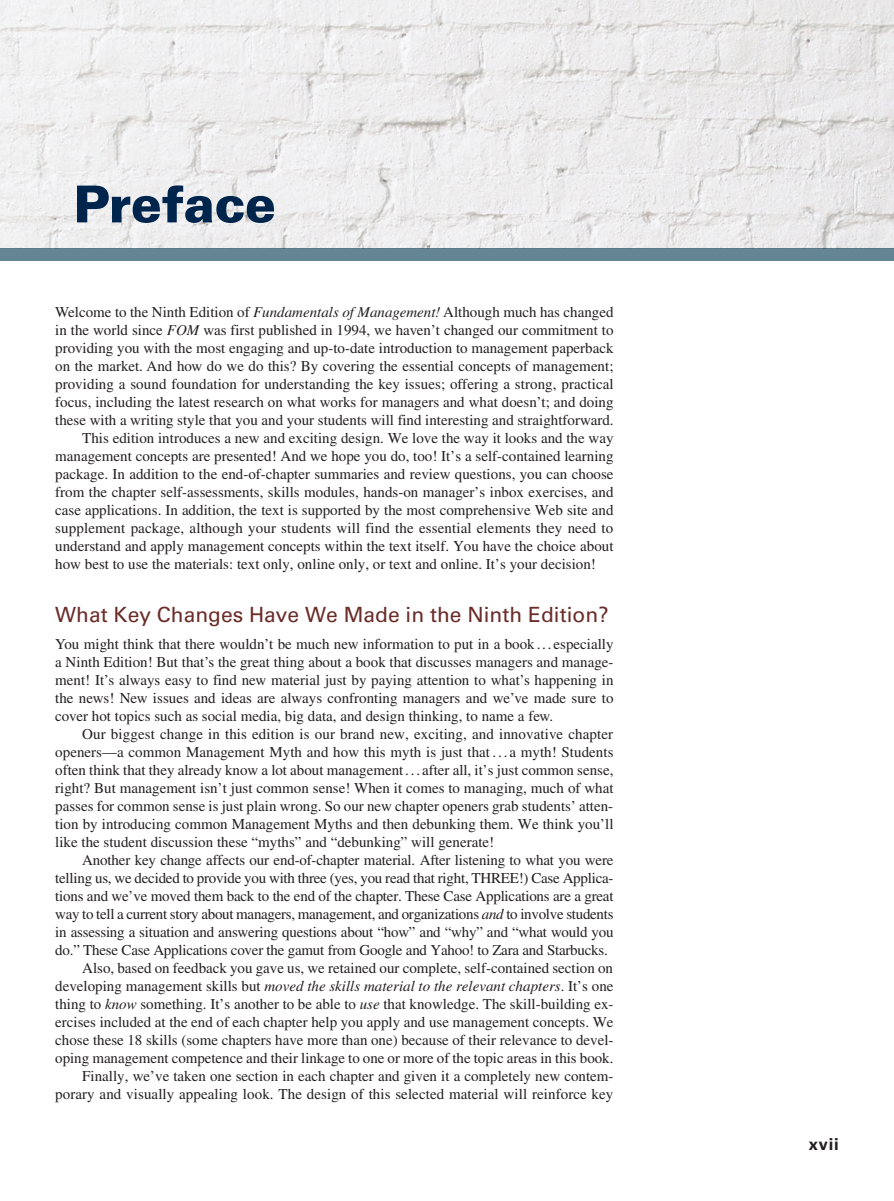
<style>
.page{position:relative;width:894px;height:1201px;background:#fff}
.page>*{position:absolute;margin:0;border:0;box-sizing:border-box;transform-origin:0 0}
.t1{font:900 51px "Univers LT Std";letter-spacing:-.01em;color:#00254c}
.t2{font:21px "Univers LT Std";color:#6a2c29}
.t3{font:700 16.5px "Univers LT Std";color:#231f20}
.t4{font:15px "Times LT Std";color:#231f20}
.t5{font:15px "Times LT Std";letter-spacing:-.02em;color:#231f20}
.t6{font:italic 15px "Times LT Std";color:#231f20}
.s1{font-style:italic}
.s2{font-style:normal}
</style>
<div class="page">
<div style="left:0;top:248px;width:894px;height:12px;background:#638594"></div>
<img style="left:0;top:1px;width:894px;height:247px">
<p class="t1" style="left:73px;top:172px;width:204px">Preface</p>
<p class="t4" style="left:55px;top:304px;width:559px">Welcome to the Ninth Edition of <span class="s1">Fundamentals of Management!</span> Although much has changed</p>
<p class="t4" style="left:55px;top:322px;width:559px">in the world since <span class="s1">FOM</span> was first published in 1994, we haven’t changed our commitment to</p>
<p class="t4" style="left:55px;top:340px;width:560px">providing you with the most engaging and up-to-date introduction to management paperback</p>
<p class="t4" style="left:55px;top:358px;width:559px">on the market. And how do we do this? By covering the essential concepts of management;</p>
<p class="t4" style="left:55px;top:376px;width:560px">providing a sound foundation for understanding the key issues; offering a strong, practical</p>
<p class="t4" style="left:55px;top:394px;width:560px">focus, including the latest research on what works for managers and what doesn’t; and doing</p>
<p class="t4" style="left:55px;top:412px;width:560px">these with a writing style that you and your students will find interesting and straightforward.</p>
<p class="t4" style="left:82px;top:430px;width:532px">This edition introduces a new and exciting design. We love the way it looks and the way</p>
<p class="t4" style="left:55px;top:448px;width:559px">management concepts are presented! And we hope you do, too! It’s a self-contained learning</p>
<p class="t4" style="left:55px;top:466px;width:559px">package. In addition to the end-of-chapter summaries and review questions, you can choose</p>
<p class="t4" style="left:55px;top:484px;width:559px">from the chapter self-assessments, skills modules, hands-on manager’s inbox exercises, and</p>
<p class="t4" style="left:55px;top:502px;width:560px">case applications. In addition, the text is supported by the most comprehensive Web site and</p>
<p class="t4" style="left:55px;top:520px;width:559px">supplement package, although your students will find the essential elements they need to</p>
<p class="t4" style="left:55px;top:538px;width:559px">understand and apply management concepts within the text itself. You have the choice about</p>
<p class="t4" style="left:55px;top:556px;width:542px">how best to use the materials: text only, online only, or text and online. It’s your decision!</p>
<p class="t2" style="left:55px;top:602px;width:555px">What Key Changes Have We Made in the Ninth Edition?</p>
<p class="t4" style="left:55px;top:635px;width:559px">You might think that there wouldn’t be much new information to put in a book. . . especially</p>
<p class="t4" style="left:55px;top:653px;width:560px">a Ninth Edition! But that’s the great thing about a book that discusses managers and manage-</p>
<p class="t4" style="left:55px;top:671px;width:560px">ment! It’s always easy to find new material just by paying attention to what’s happening in</p>
<p class="t4" style="left:55px;top:689px;width:560px">the news! New issues and ideas are always confronting managers and we’ve made sure to</p>
<p class="t4" style="left:55px;top:707px;width:499px">cover hot topics such as social media, big data, and design thinking, to name a few.</p>
<p class="t4" style="left:82px;top:725px;width:532px">Our biggest change in this edition is our brand new, exciting, and innovative chapter</p>
<p class="t4" style="left:55px;top:743px;width:559px">openers—a common Management Myth and how this myth is just that . . . a myth! Students</p>
<p class="t4" style="left:55px;top:761px;width:559px">often think that they already know a lot about management... after all, it’s just common sense,</p>
<p class="t4" style="left:55px;top:779px;width:560px">right? But management isn’t just common sense! When it comes to managing, much of what</p>
<p class="t4" style="left:55px;top:797px;width:559px">passes for common sense is just plain wrong. So our new chapter openers grab students’ atten-</p>
<p class="t4" style="left:55px;top:815px;width:560px">tion by introducing common Management Myths and then debunking them. We think you’ll</p>
<p class="t4" style="left:55px;top:833px;width:440px">like the student discussion these “myths” and “debunking” will generate!</p>
<p class="t4" style="left:82px;top:851px;width:532px">Another key change affects our end-of-chapter material. After listening to what you were</p>
<p class="t4" style="left:55px;top:869px;width:560px">telling us, we decided to provide you with three (yes, you read that right, THREE!) Case Applica-</p>
<p class="t4" style="left:55px;top:887px;width:559px">tions and we’ve moved them back to the end of the chapter. These Case Applications are a great</p>
<p class="t5" style="left:55px;top:905px;width:559px">way to tell a current story about managers, management, and organizations <span class="s1">and</span> to involve students</p>
<p class="t4" style="left:55px;top:923px;width:560px">in assessing a situation and answering questions about “how” and “why” and “what would you</p>
<p class="t4" style="left:55px;top:941px;width:554px">do.” These Case Applications cover the gamut from Google and Yahoo! to Zara and Starbucks.</p>
<p class="t4" style="left:82px;top:959px;width:532px">Also, based on feedback you gave us, we retained our complete, self-contained section on</p>
<p class="t6" style="left:55px;top:978px;width:559px"><span class="s2">developing management skills but</span> moved the skills material to the relevant chapters<span class="s2">. It’s one</span></p>
<p class="t4" style="left:55px;top:995px;width:559px">thing to <span class="s1">know</span> something. It’s another to be able to <span class="s1">use</span> that knowledge. The skill-building ex-</p>
<p class="t4" style="left:55px;top:1013px;width:559px">ercises included at the end of each chapter help you apply and use management concepts. We</p>
<p class="t4" style="left:55px;top:1031px;width:560px">chose these 18 skills (some chapters have more than one) because of their relevance to devel-</p>
<p class="t4" style="left:55px;top:1049px;width:559px">oping management competence and their linkage to one or more of the topic areas in this book.</p>
<p class="t4" style="left:82px;top:1067px;width:532px">Finally, we’ve taken one section in each chapter and given it a completely new contem-</p>
<p class="t4" style="left:55px;top:1085px;width:559px">porary and visually appealing look. The design of this selected material will reinforce key</p>
<p class="t3" style="left:808px;top:1134px;width:31px">xvii</p>
</div>
